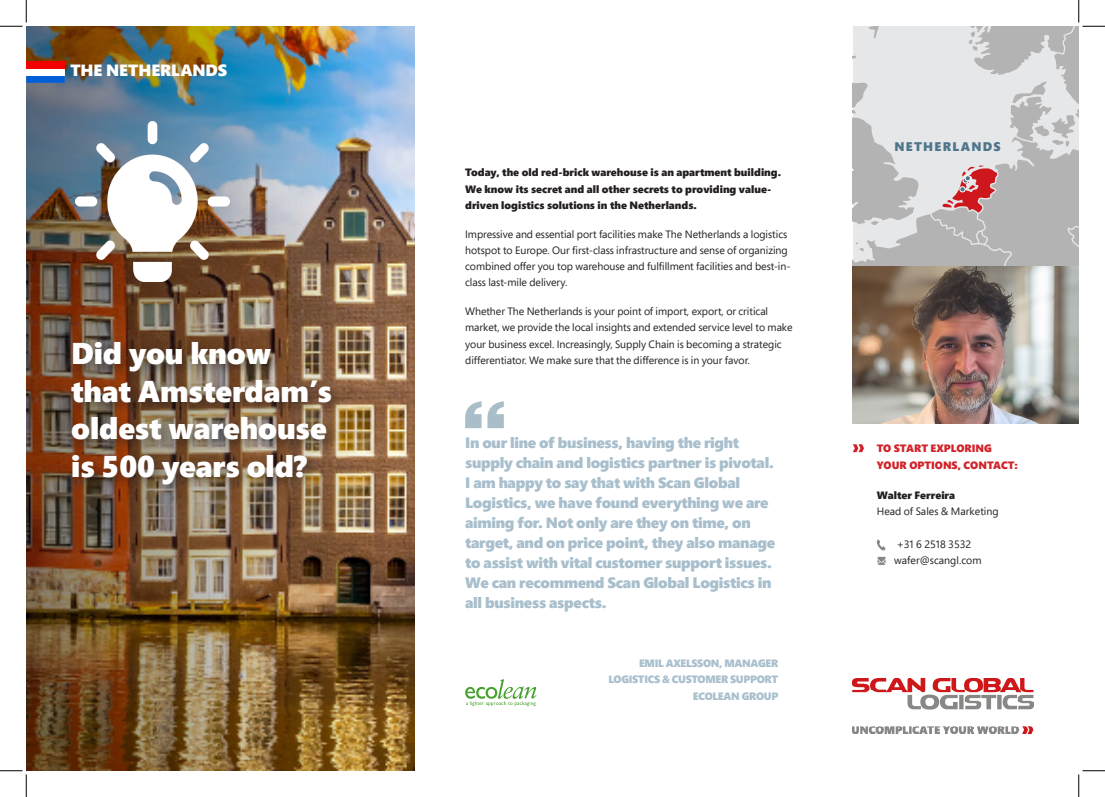
<style>
.page{position:relative;width:1105px;height:797px;background:#fff}
.page>*{position:absolute;margin:0;border:0;box-sizing:border-box;transform-origin:0 0}
.Copy_Pres{font:900 30px/37.5px "Segoe Pro";letter-spacing:-.005em;color:#fff}
.Copy_Pres-2{font:900 16.25px "Segoe Pro";letter-spacing:-.005em;color:#fff}
.t1{font:900 15px/20px "Segoe Pro";letter-spacing:-.02em;color:#6e94ab}
.t2{font:900 12.5px "Segoe Pro";letter-spacing:.1em;color:#4f758b}
.Copy_Pres-3{font:10.62px/16.2px "Segoe Pro";letter-spacing:-.005em;color:#231f20}
.Copy_Pres-4{font:900 10.62px/16.2px "Segoe Pro";color:#231f20}
.t3{font:900 10.62px/16.2px "Segoe Pro";letter-spacing:-.03em;color:#6e94ab;text-align:right}
.Copy{font:10.62px "Segoe Pro";color:#231f20}
.Contact__CTA{font:900 10.62px/16.2px "Segoe Pro";color:#d1232a}
.Copy-2{font:900 10.62px "Segoe Pro";color:#231f20}
</style>
<div class="page">
<img style="left:853px;top:267px;width:226px;height:157px">
<svg style="left:877px;top:557px;width:8px;height:8px"></svg>
<svg style="left:877px;top:539px;width:8px;height:11px"></svg>
<svg style="left:853px;top:444px;width:11px;height:8px"></svg>
<img style="left:853px;top:678px;width:181px;height:55px">
<svg style="left:465px;top:401px;width:39px;height:27px"></svg>
<svg style="left:465px;top:679px;width:71px;height:27px"></svg>
<img style="left:26px;top:26px;width:389px;height:744px">
<img style="left:75px;top:122px;width:154px;height:160px">
<div style="left:66px;top:337px;width:278px;height:161px;background:#231f20;opacity:.5"></div>
<svg style="left:26px;top:76px;width:39px;height:7px"></svg>
<div style="left:26px;top:61px;width:39px;height:15px;background:#fff"></div>
<div style="left:26px;top:61px;width:39px;height:7px;background:#f20000"></div>
<svg style="left:0;top:0;width:27px;height:27px"></svg>
<svg style="left:0;top:770px;width:27px;height:27px"></svg>
<svg style="left:853px;top:0;width:252px;height:267px"></svg>
<svg style="left:1078px;top:770px;width:27px;height:27px"></svg>
<p class="Copy_Pres-2" style="left:70px;top:59px;width:158px">THE NETHERLANDS</p>
<p class="Copy_Pres" style="left:71px;top:334px;width:201px">Did you know</p>
<p class="Copy_Pres" style="left:71px;top:371px;width:262px">that Amsterdam’s oldest warehouse</p>
<p class="Copy_Pres" style="left:71px;top:446px;width:237px">is 500 years old?</p>
<p class="Copy_Pres-4" style="left:465px;top:164px;width:317px">Today, the old red-brick warehouse is an apartment building.<br>We know its secret and all other secrets to providing value&shy;driven logistics solutions in the Netherlands.</p>
<p class="Copy_Pres-3" style="left:465px;top:225px;width:327px">Impressive and essential port facilities make The Netherlands a logistics hotspot to Europe. Our first-class infrastructure and sense of organizing combined offer you top warehouse and fulfillment facilities and best-in&shy;class last-mile delivery.</p>
<p class="Copy_Pres-3" style="left:465px;top:303px;width:329px">Whether The Netherlands is your point of import, export, or critical market, we provide the local insights and extended service level to make your business excel. Increasingly, Supply Chain is becoming a strategic differentiator. We make sure that the difference is in your favor.</p>
<p class="t1" style="left:465px;top:432px;width:311px">In our line of business, having the right supply chain and logistics partner is pivotal.<br>I am happy to say that with Scan Global Logistics, we have found everything we are aiming for. Not only are they on time, on target, and on price point, they also manage to assist with vital customer support issues.<br>We can recommend Scan Global Logistics in all business aspects.</p>
<p class="t3" style="left:608px;top:654px;width:171px">EMIL AXELSSON, MANAGER<br>LOGISTICS &amp; CUSTOMER SUPPORT<br>ECOLEAN GROUP</p>
<p class="t2" style="left:894px;top:137px;width:108px">NETHERLANDS</p>
<p class="Contact__CTA" style="left:877px;top:440px;width:142px">TO START EXPLORING<br>YOUR OPTIONS, CONTACT:</p>
<p class="Copy-2" style="left:877px;top:488px;width:80px">Walter Ferreira</p>
<p class="Copy" style="left:877px;top:504px;width:123px">Head of Sales &amp; Marketing</p>
<p class="Copy" style="left:897px;top:537px;width:76px">+31 6 2518 3532</p>
<p class="Copy" style="left:894px;top:553px;width:89px">wafer@scangl.com</p>
</div>
